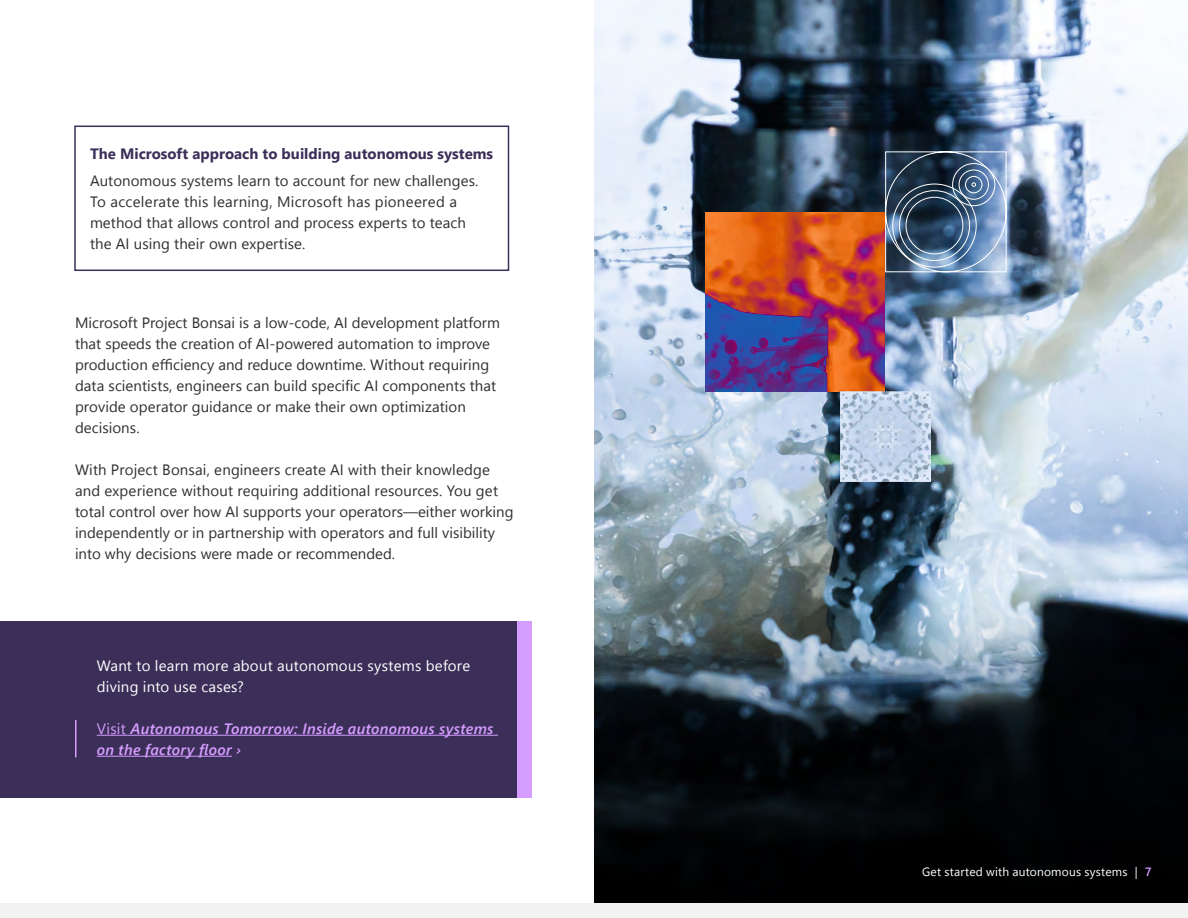
<style>
.page{position:relative;width:1188px;height:918px;background:#fff}
.page>*{position:absolute;margin:0;border:0;box-sizing:border-box;transform-origin:0 0}
.t1{font:15px/21px "Segoe UI";letter-spacing:.005em;color:#2f2f2f}
.t2{font:italic 600 15px/21px "Segoe UI";letter-spacing:.02em;color:#d59dff}
.t3{font:15px/21px "Segoe UI";letter-spacing:.015em;color:#fff}
.t4{font:700 15px "Segoe UI";color:#3b2e58}
.t5{font:12px "Segoe UI";letter-spacing:.015em;color:#fff}
.s1{font-weight:400;font-style:normal}
.s2{font-weight:600;color:#d59dff}
</style>
<div class="page">
<img style="left:594px;top:0;width:594px;height:375px">
<svg style="left:594px;top:375px;width:594px;height:528px;background:#535f69"></svg>
<svg style="left:705px;top:212px;width:180px;height:180px;background:#a34a4c"></svg>
<img style="left:840px;top:391px;width:90px;height:90px">
<svg style="left:885px;top:151px;width:122px;height:122px;background:#576f8b"></svg>
<div style="left:0;top:621px;width:518px;height:177px;background:#3b2e58"></div>
<div style="left:518px;top:621px;width:14px;height:177px;background:#d59dff"></div>
<hr style="left:97px;top:735px;width:401px;height:1px;background:#d59dff">
<hr style="left:97px;top:756px;width:135px;height:1px;background:#d59dff">
<hr style="left:75px;top:720px;width:1px;height:38px;background:#d59dff">
<div style="left:74px;top:126px;width:435px;height:145px;border:2px solid #3b2e58"></div>
<div style="left:0;top:903px;width:1188px;height:15px;background:#f2f2f2"></div>
<p class="t4" style="left:90px;top:142px;width:405px">The Microsoft approach to building autonomous systems</p>
<p class="t1" style="left:90px;top:169px;width:390px">Autonomous systems learn to account for new challenges.<br>To accelerate this learning, Microsoft has pioneered a method that allows control and process experts to teach the AI using their own expertise.</p>
<p class="t1" style="left:75px;top:311px;width:426px">Microsoft Project Bonsai is a low-code, AI development platform that speeds the creation of AI-powered automation to improve production efficiency and reduce downtime. Without requiring data scientists, engineers can build specific AI components that provide operator guidance or make their own optimization decisions.</p>
<p class="t1" style="left:75px;top:458px;width:440px">With Project Bonsai, engineers create AI with their knowledge and experience without requiring additional resources. You get total control over how AI supports your operators—either working independently or in partnership with operators and full visibility into why decisions were made or recommended.</p>
<p class="t3" style="left:97px;top:655px;width:375px">Want to learn more about autonomous systems before diving into use cases?</p>
<p class="t2" style="left:97px;top:717px;width:398px"><span class="s1">Visit</span> Autonomous Tomorrow: Inside autonomous systems on the factory floor ›</p>
<p class="t5" style="left:922px;top:862px;width:231px">Get started with autonomous systems | <span class="s2">7</span></p>
</div>
